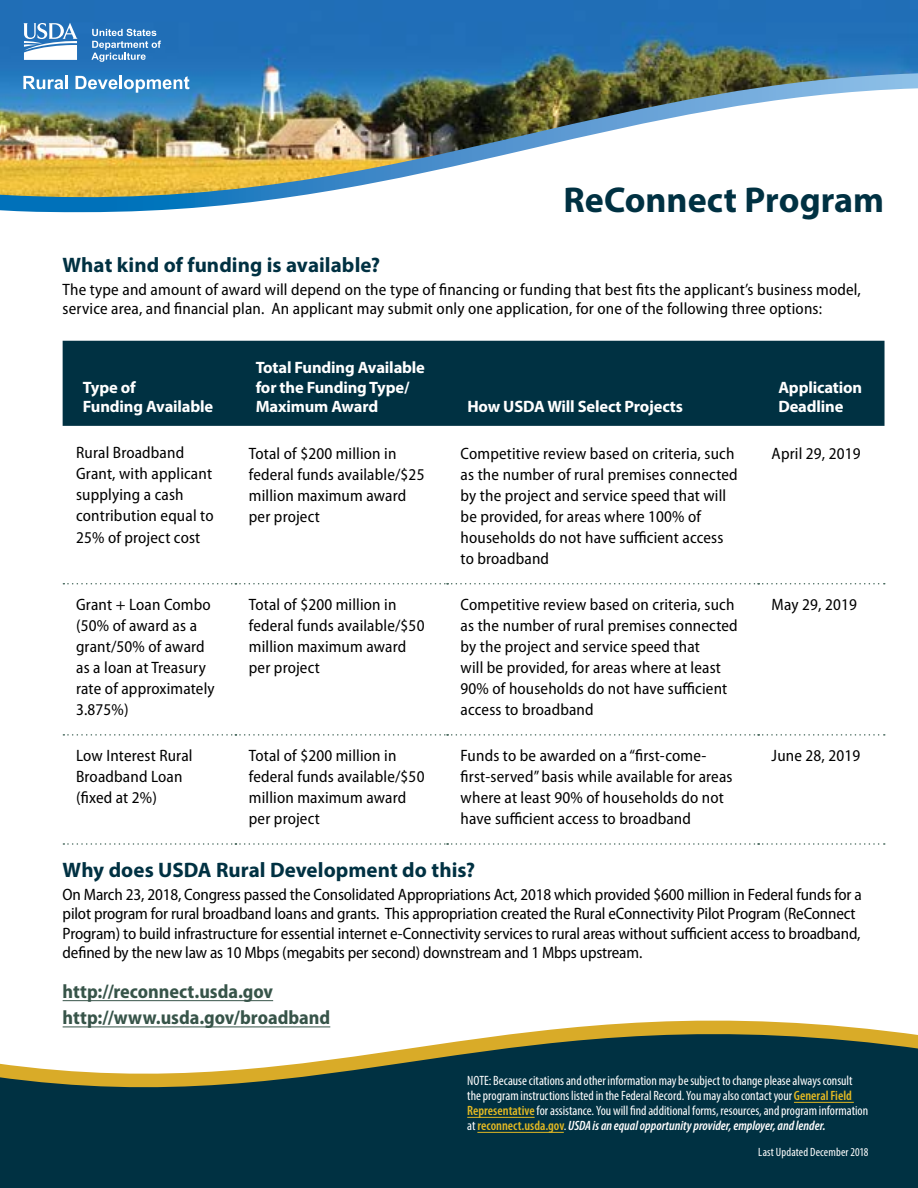
<style>
.page{position:relative;width:918px;height:1188px;background:#fff}
.page>*{position:absolute;margin:0;border:0;box-sizing:border-box;transform-origin:0 0}
.t1{font:700 36px "Myriad Pro";color:#003142}
.t2{font:700 21px "Myriad Pro";color:#003142}
.t3{font:700 semi-condensed 19.5px/26.2px "Myriad Pro";color:#375449}
.t4{font:semi-condensed 16.5px/21px "Myriad Pro";letter-spacing:.01em;color:#000}
.t5{font:semi-condensed 16.5px/19.5px "Myriad Pro";letter-spacing:-.01em;color:#000}
.t6{font:700 16.5px/19.5px "Myriad Pro";letter-spacing:-.01em;color:#fff}
.t7{font:condensed 13.5px/15px "Myriad Pro";color:#fff}
.t8{font:condensed 12px "Myriad Pro";letter-spacing:.01em;color:#fff}
.s1{font-weight:600;color:#e3b923}
.s2{font-weight:600;font-style:italic}
</style>
<div class="page">
<img style="left:0;top:0;width:918px;height:73px">
<img style="left:0;top:73px;width:918px;height:139px">
<svg style="left:23px;top:76px;width:45px;height:13px"></svg>
<svg style="left:76px;top:76px;width:113px;height:17px"></svg>
<svg style="left:91px;top:29px;width:70px;height:33px;background:#5792c9"></svg>
<svg style="left:23px;top:23px;width:55px;height:37px"></svg>
<div style="left:63px;top:341px;width:822px;height:85px;background:#003142"></div>
<svg style="left:63px;top:583px;width:822px;height:1px"></svg>
<svg style="left:63px;top:734px;width:822px;height:2px"></svg>
<svg style="left:63px;top:843px;width:822px;height:2px"></svg>
<svg style="left:0;top:1000px;width:918px;height:188px;fill:#003142"></svg>
<hr style="left:794px;top:1102px;width:60px;height:1px;background:#e3b923">
<hr style="left:467px;top:1117px;width:68px;height:1px;background:#e3b923">
<hr style="left:477px;top:1132px;width:87px;height:1px;background:#e3b923">
<h1 class="t1" style="left:563px;top:177px;width:322px">ReConnect Program</h1>
<p class="t2" style="left:63px;top:251px;width:319px">What kind of funding is available?</p>
<p class="t4" style="left:63px;top:280px;width:800px;line-height:19.5px">The type and amount of award will depend on the type of financing or funding that best fits the applicant’s business model, service area, and financial plan. An applicant may submit only one application, for one of the following three options:</p>
<p class="t6" style="left:83px;top:377px;width:132px">Type of<br>Funding Available</p>
<p class="t6" style="left:256px;top:358px;width:171px">Total Funding Available for the Funding Type/<br>Maximum Award</p>
<p class="t6" style="left:467px;top:397px;width:217px">How USDA Will Select Projects</p>
<p class="t6" style="left:778px;top:377px;width:85px">Application<br>Deadline</p>
<p class="t4" style="left:76px;top:443px;width:139px">Rural Broadband<br>Grant, with applicant supplying a cash contribution equal to<br>25% of project cost</p>
<p class="t4" style="left:249px;top:443px;width:177px">Total of $200 million in federal funds available/$25 million maximum award per project</p>
<p class="t4" style="left:461px;top:443px;width:279px">Competitive review based on criteria, such as the number of rural premises connected by the project and service speed that will be provided, for areas where 100% of households do not have sufficient access to broadband</p>
<p class="t4" style="left:772px;top:443px;width:91px">April 29, 2019</p>
<p class="t4" style="left:76px;top:594px;width:140px">Grant + Loan Combo (50% of award as a grant/50% of award as a loan at Treasury rate of approximately<br>3.875%)</p>
<p class="t4" style="left:249px;top:594px;width:177px">Total of $200 million in federal funds available/$50 million maximum award per project</p>
<p class="t4" style="left:461px;top:594px;width:279px">Competitive review based on criteria, such as the number of rural premises connected by the project and service speed that<br>will be provided, for areas where at least 90% of households do not have sufficient access to broadband</p>
<p class="t4" style="left:772px;top:594px;width:87px">May 29, 2019</p>
<p class="t4" style="left:76px;top:745px;width:118px">Low Interest Rural<br>Broadband Loan (fixed at 2%)</p>
<p class="t4" style="left:249px;top:745px;width:177px">Total of $200 million in federal funds available/$50 million maximum award per project</p>
<p class="t4" style="left:461px;top:745px;width:273px">Funds to be awarded on a “first-come&shy;first-served” basis while available for areas where at least 90% of households do not have sufficient access to broadband</p>
<p class="t4" style="left:772px;top:745px;width:90px">June 28, 2019</p>
<p class="t2" style="left:63px;top:856px;width:414px">Why does USDA Rural Development do this?</p>
<p class="t5" style="left:63px;top:885px;width:801px">On March 23, 2018, Congress passed the Consolidated Appropriations Act, 2018 which provided $600 million in Federal funds for a pilot program for rural broadband loans and grants. This appropriation created the Rural eConnectivity Pilot Program (ReConnect Program) to build infrastructure for essential internet e-Connectivity services to rural areas without sufficient access to broadband, defined by the new law as 10 Mbps (megabits per second) downstream and 1 Mbps upstream.</p>
<p class="t3" style="left:63px;top:979px;width:269px">http://reconnect.usda.gov http://www.usda.gov/broadband</p>
<p class="t7" style="left:467px;top:1073px;width:402px">NOTE: Because citations and other information may be subject to change please always consult the program instructions listed in the Federal Record. You may also contact your <span class="s1">General Field Representative</span> for assistance. You will find additional forms, resources, and program information at <span class="s1">reconnect.usda.gov</span>. <span class="s2">USDA is an equal opportunity provider, employer, and lender.</span></p>
<p class="t8" style="left:758px;top:1144px;width:112px">Last Updated December 2018</p>
</div>
